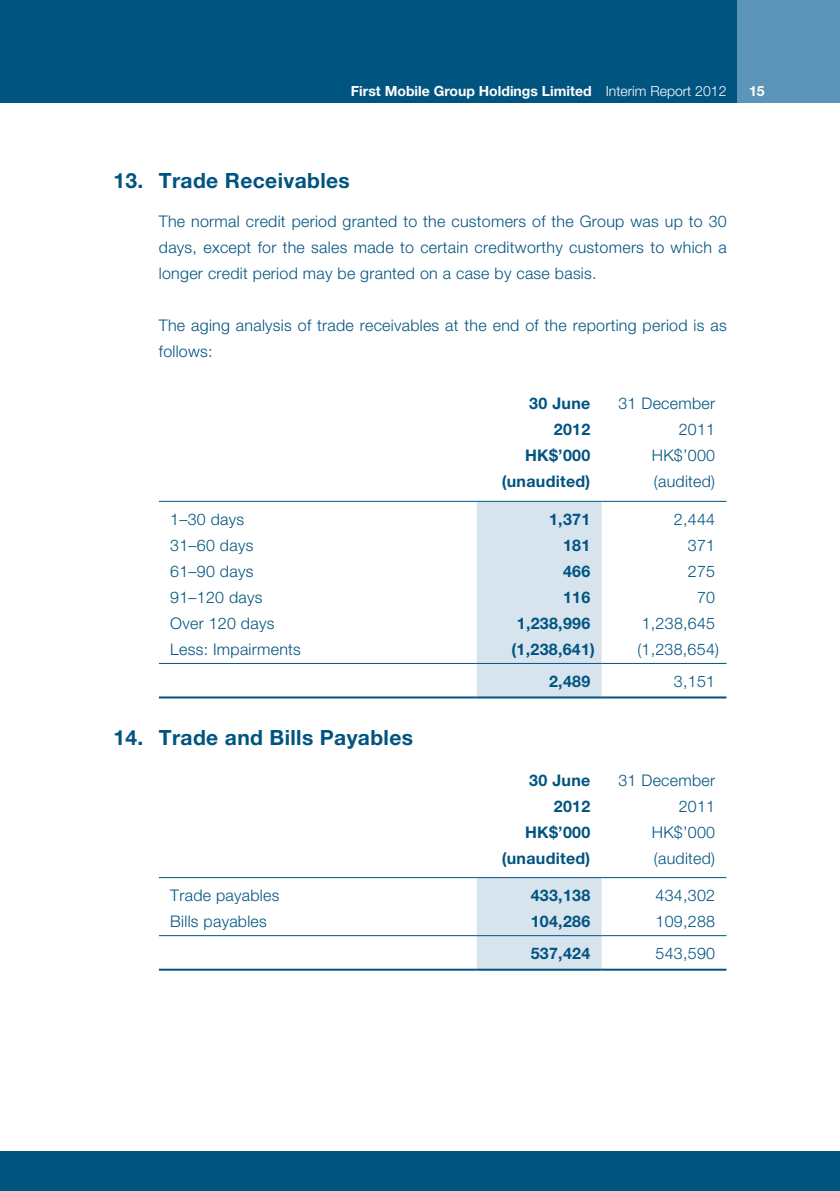
<style>
.page{position:relative;width:840px;height:1191px;background:#fff}
.page>*{position:absolute;margin:0;border:0;box-sizing:border-box;transform-origin:0 0}
.t1{font:700 21px "Helvetica Neue LT Std";letter-spacing:.015em;color:#005480}
.t2{font:300 16px/26px "Helvetica Neue LT Std";letter-spacing:.015em;color:#005480;text-align:justify}
.t3{font:700 16px "Helvetica Neue LT Std";letter-spacing:.015em;color:#005480}
.t4{font:700 14px "Helvetica Neue LT Std";color:#fff}
.s1{font-weight:300}
</style>
<div class="page">
<div style="left:0;top:0;width:839px;height:102px;background:#005480"></div>
<div style="left:0;top:1151px;width:839px;height:40px;background:#005480"></div>
<div style="left:737px;top:0;width:102px;height:102px;background:#5d95b8"></div>
<div style="left:476px;top:502px;width:125px;height:194px;background:#d7e4ee"></div>
<hr style="left:159px;top:501px;width:317px;height:1px;background:#005480">
<hr style="left:476px;top:501px;width:125px;height:1px;background:#005480">
<hr style="left:601px;top:501px;width:125px;height:1px;background:#005480">
<hr style="left:159px;top:663px;width:317px;height:1px;background:#005480">
<hr style="left:476px;top:663px;width:125px;height:1px;background:#005480">
<hr style="left:601px;top:663px;width:125px;height:1px;background:#005480">
<hr style="left:159px;top:696px;width:317px;height:2px;background:#005480">
<hr style="left:476px;top:696px;width:125px;height:2px;background:#005480">
<hr style="left:601px;top:696px;width:125px;height:2px;background:#005480">
<div style="left:476px;top:878px;width:125px;height:90px;background:#d7e4ee"></div>
<hr style="left:159px;top:877px;width:317px;height:1px;background:#005480">
<hr style="left:476px;top:877px;width:125px;height:1px;background:#005480">
<hr style="left:601px;top:877px;width:125px;height:1px;background:#005480">
<hr style="left:159px;top:935px;width:317px;height:1px;background:#005480">
<hr style="left:476px;top:935px;width:125px;height:1px;background:#005480">
<hr style="left:601px;top:935px;width:125px;height:1px;background:#005480">
<hr style="left:159px;top:968px;width:317px;height:2px;background:#005480">
<hr style="left:476px;top:968px;width:125px;height:2px;background:#005480">
<hr style="left:601px;top:968px;width:125px;height:2px;background:#005480">
<p class="t4" style="left:351px;top:82px;width:377px">First Mobile Group Holdings Limited <span class="s1">Interim Report 2012</span></p>
<p class="t4" style="left:748px;top:82px;width:17px">15</p>
<h1 class="t1" style="left:113px;top:167px;width:238px">13. Trade Receivables</h1>
<p class="t2" style="left:159px;top:208px;width:569px">The normal credit period granted to the customers of the Group was up to 30 days, except for the sales made to certain creditworthy customers to which a longer credit period may be granted on a case by case basis.</p>
<p class="t2" style="left:159px;top:312px;width:569px">The aging analysis of trade receivables at the end of the reporting period is as follows:</p>
<p class="t3" style="left:529px;top:394px;width:62px">30 June</p>
<p class="t2" style="left:618px;top:390px;width:98px">31 December</p>
<p class="t3" style="left:553px;top:420px;width:38px">2012</p>
<p class="t2" style="left:678px;top:416px;width:38px">2011</p>
<p class="t3" style="left:525px;top:446px;width:67px">HK$’000</p>
<p class="t2" style="left:651px;top:442px;width:65px">HK$’000</p>
<p class="t3" style="left:501px;top:472px;width:90px">(unaudited)</p>
<p class="t2" style="left:653px;top:468px;width:63px">(audited)</p>
<p class="t2" style="left:170px;top:506px;width:75px">1–30 days</p>
<p class="t3" style="left:549px;top:509px;width:43px">1,371</p>
<p class="t2" style="left:673px;top:506px;width:43px">2,444</p>
<p class="t2" style="left:170px;top:532px;width:85px">31–60 days</p>
<p class="t3" style="left:562px;top:535px;width:29px">181</p>
<p class="t2" style="left:687px;top:532px;width:29px">371</p>
<p class="t2" style="left:170px;top:558px;width:85px">61–90 days</p>
<p class="t3" style="left:562px;top:561px;width:29px">466</p>
<p class="t2" style="left:687px;top:558px;width:29px">275</p>
<p class="t2" style="left:170px;top:584px;width:94px">91–120 days</p>
<p class="t3" style="left:562px;top:587px;width:29px">116</p>
<p class="t2" style="left:696px;top:584px;width:20px">70</p>
<p class="t2" style="left:170px;top:610px;width:106px">Over 120 days</p>
<p class="t3" style="left:516px;top:613px;width:75px">1,238,996</p>
<p class="t2" style="left:641px;top:610px;width:75px">1,238,645</p>
<p class="t2" style="left:170px;top:636px;width:132px">Less: Impairments</p>
<p class="t3" style="left:511px;top:639px;width:85px">(1,238,641)</p>
<p class="t2" style="left:637px;top:636px;width:83px">(1,238,654)</p>
<p class="t3" style="left:549px;top:671px;width:43px">2,489</p>
<p class="t2" style="left:673px;top:668px;width:43px">3,151</p>
<h1 class="t1" style="left:113px;top:724px;width:301px">14. Trade and Bills Payables</h1>
<p class="t3" style="left:529px;top:770px;width:62px">30 June</p>
<p class="t2" style="left:618px;top:766px;width:98px">31 December</p>
<p class="t3" style="left:553px;top:796px;width:38px">2012</p>
<p class="t2" style="left:678px;top:792px;width:38px">2011</p>
<p class="t3" style="left:525px;top:822px;width:67px">HK$’000</p>
<p class="t2" style="left:651px;top:818px;width:65px">HK$’000</p>
<p class="t3" style="left:501px;top:848px;width:90px">(unaudited)</p>
<p class="t2" style="left:653px;top:844px;width:63px">(audited)</p>
<p class="t2" style="left:170px;top:882px;width:111px">Trade payables</p>
<p class="t3" style="left:530px;top:885px;width:61px">433,138</p>
<p class="t2" style="left:655px;top:882px;width:61px">434,302</p>
<p class="t2" style="left:170px;top:908px;width:98px">Bills payables</p>
<p class="t3" style="left:530px;top:911px;width:61px">104,286</p>
<p class="t2" style="left:655px;top:908px;width:61px">109,288</p>
<p class="t3" style="left:530px;top:943px;width:61px">537,424</p>
<p class="t2" style="left:655px;top:940px;width:61px">543,590</p>
</div>
